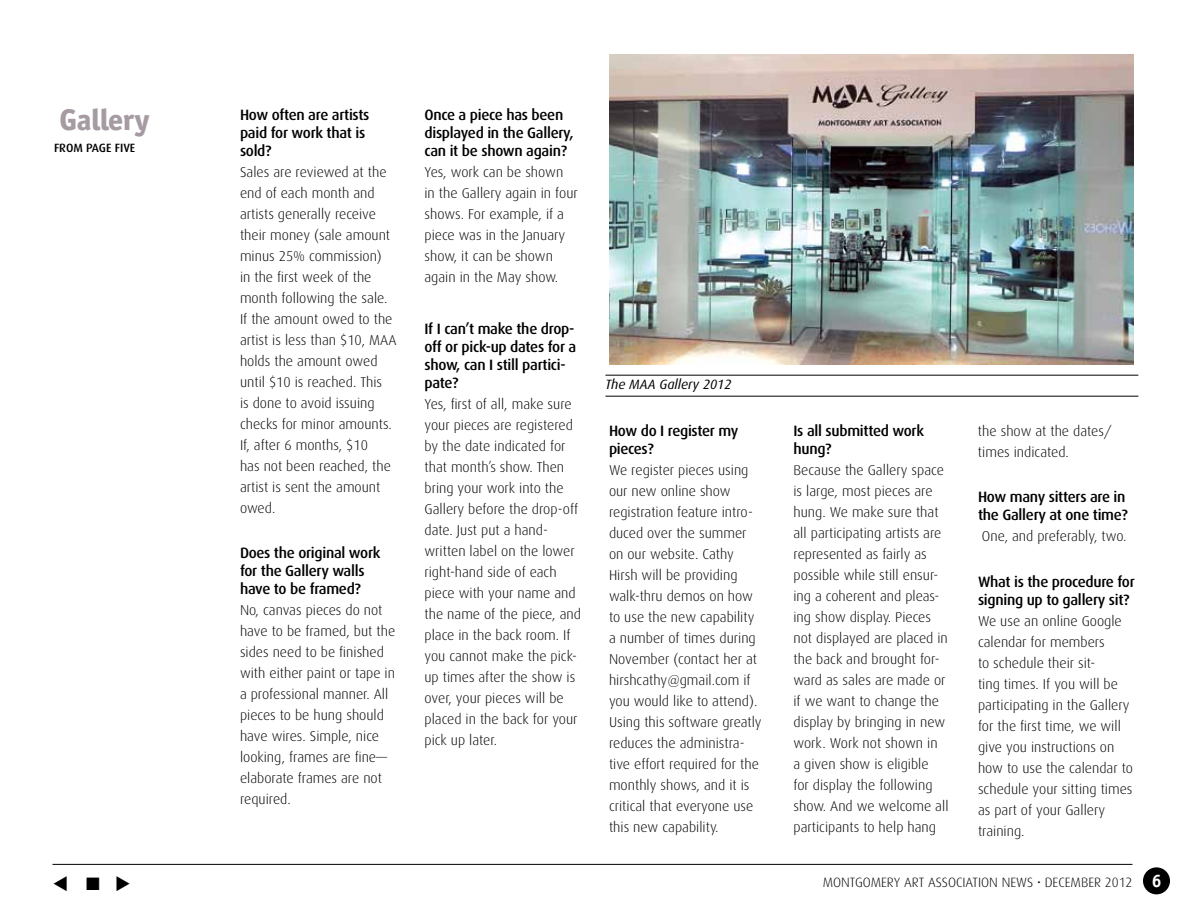
<style>
.page{position:relative;width:1188px;height:918px;background:#fff}
.page>*{position:absolute;margin:0;border:0;box-sizing:border-box;transform-origin:0 0}
.t1{font:800 30px "Officina Sans ITC Std";letter-spacing:-.02em;color:#a69ba3}
.t2{font:18px "Wingdings 3";color:#000}
.t3{font:500 15px/18px "Dax";letter-spacing:-.02em;color:#000}
.t4{font:300 14.25px/21px "Dax";color:#000}
.t5{font:300 13.5px "Dax";color:#000}
.t6{font:italic 13.5px "Dax OT";color:#000}
.t7{font:500 12px "Dax";color:#000}
.s1{font-family:"Officina Sans ITC Std";font-weight:700;font-size:18px;color:#fff}
</style>
<div class="page">
<hr style="left:52px;top:864px;width:1080px;height:1px;background:#000">
<div style="left:1143px;top:867px;width:27px;height:27px;background:#000;border-radius:50%"></div>
<img style="left:609px;top:54px;width:525px;height:311px">
<hr style="left:605px;top:375px;width:533px;height:1px;background:#000">
<hr style="left:605px;top:396px;width:533px;height:1px;background:#000">
<h1 class="t1" style="left:60px;top:101px;width:91px">Gallery</h1>
<p class="t7" style="left:54px;top:141px;width:83px">FROM PAGE FIVE</p>
<p class="t3" style="left:240px;top:105px;width:131px">How often are artists paid for work that is sold?</p>
<p class="t4" style="left:240px;top:161px;width:158px">Sales are reviewed at the end of each month and artists generally receive their money (sale amount minus 25% commission)<br>in the first week of the month following the sale.<br>If the amount owed to the artist is less than $10, MAA holds the amount owed until $10 is reached. This<br>is done to avoid issuing checks for minor amounts.<br>If, after 6 months, $10<br>has not been reached, the artist is sent the amount owed.</p>
<p class="t3" style="left:240px;top:544px;width:142px">Does the original work for the Gallery walls have to be framed?</p>
<p class="t4" style="left:240px;top:600px;width:157px">No, canvas pieces do not have to be framed, but the sides need to be finished with either paint or tape in a professional manner. All pieces to be hung should have wires. Simple, nice looking, frames are fine— elaborate frames are not required.</p>
<p class="t3" style="left:424px;top:105px;width:151px">Once a piece has been displayed in the Gallery, can it be shown again?</p>
<p class="t4" style="left:424px;top:161px;width:155px">Yes, work can be shown<br>in the Gallery again in four shows. For example, if a piece was in the January show, it can be shown again in the May show.</p>
<p class="t3" style="left:424px;top:320px;width:153px">If I can’t make the drop&shy;off or pick-up dates for a show, can I still partici&shy;pate?</p>
<p class="t4" style="left:424px;top:394px;width:158px">Yes, first of all, make sure your pieces are registered by the date indicated for that month’s show. Then bring your work into the<br>Gallery before the drop-off date. Just put a hand&shy;written label on the lower right-hand side of each piece with your name and the name of the piece, and place in the back room. If you cannot make the pick&shy;up times after the show is over, your pieces will be placed in the back for your pick up later.</p>
<p class="t6" style="left:605px;top:371px;width:128px">The MAA Gallery 2012</p>
<p class="t3" style="left:609px;top:422px;width:131px">How do I register my pieces?</p>
<p class="t4" style="left:609px;top:460px;width:154px">We register pieces using our new online show registration feature intro&shy;duced over the summer on our website. Cathy<br>Hirsh will be providing walk-thru demos on how to use the new capability a number of times during<br>November (contact her at hirshcathy@gmail.com if you would like to attend).<br>Using this software greatly reduces the administra&shy;tive effort required for the monthly shows, and it is critical that everyone use this new capability.</p>
<p class="t3" style="left:794px;top:422px;width:132px">Is all submitted work hung?</p>
<p class="t4" style="left:794px;top:460px;width:157px">Because the Gallery space is large, most pieces are hung. We make sure that all participating artists are represented as fairly as possible while still ensur&shy;ing a coherent and pleas&shy;ing show display. Pieces not displayed are placed in the back and brought for&shy;ward as sales are made or if we want to change the display by bringing in new work. Work not shown in<br>a given show is eligible<br>for display the following show. And we welcome all participants to help hang</p>
<p class="t4" style="left:978px;top:421px;width:135px">the show at the dates/ times indicated.</p>
<p class="t3" style="left:978px;top:488px;width:151px">How many sitters are in the Gallery at one time?</p>
<p class="t4" style="left:982px;top:526px;width:146px">One, and preferably, two.</p>
<p class="t3" style="left:978px;top:573px;width:158px">What is the procedure for signing up to gallery sit?</p>
<p class="t4" style="left:978px;top:611px;width:156px">We use an online Google calendar for members<br>to schedule their sit-<br>ting times. If you will be participating in the Gallery for the first time, we will give you instructions on how to use the calendar to schedule your sitting times as part of your Gallery training.</p>
<p class="t2" style="left:52px;top:874px;width:80px">▼ ■ ◆</p>
<p class="t5" style="left:823px;top:875px;width:340px">MONTGOMERY ART ASSOCIATION NEWS • DECEMBER 2012 <span class="s1">6</span></p>
</div>
